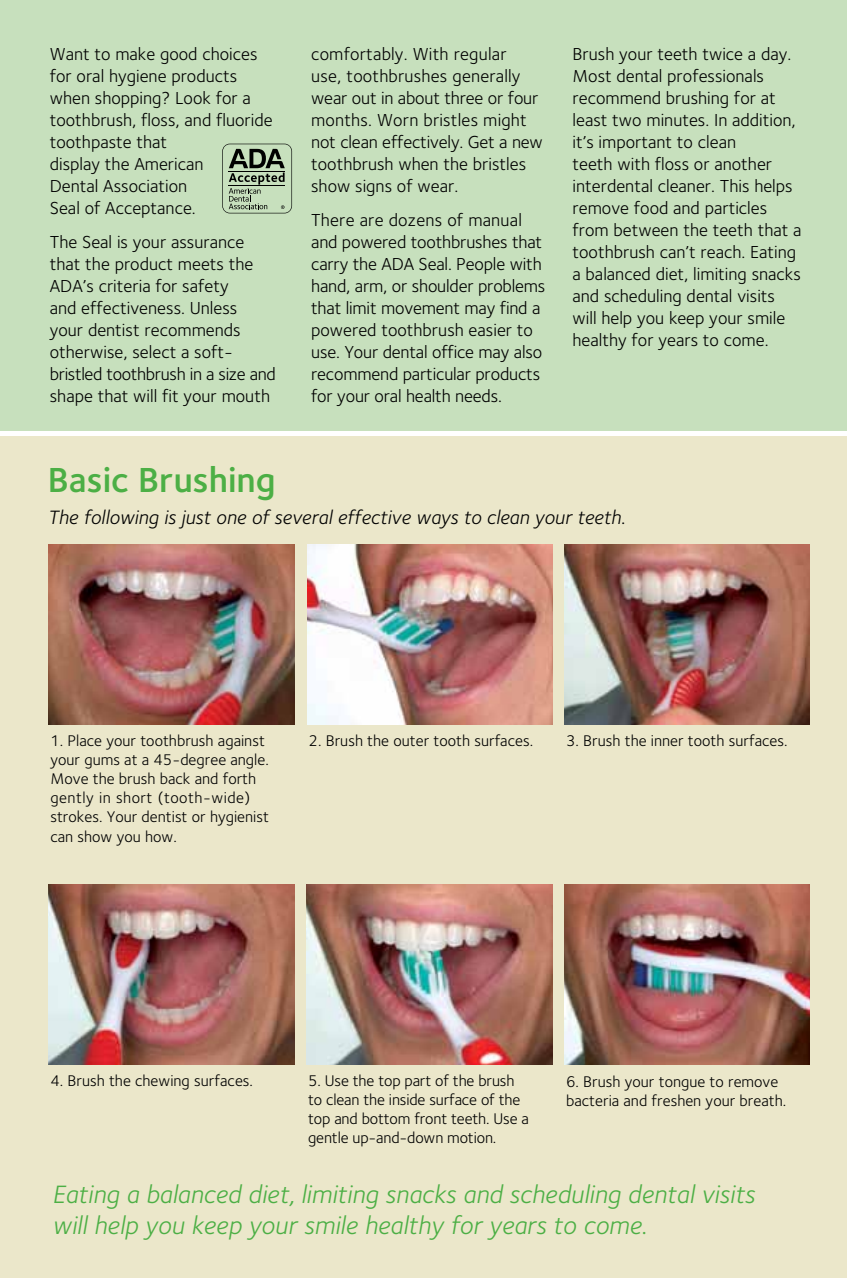
<style>
.page{position:relative;width:847px;height:1278px;background:#fff}
.page>*{position:absolute;margin:0;border:0;box-sizing:border-box;transform-origin:0 0}
.t1{font:600 36px "Foundry Sterling";color:#4caf45}
.t2{font:italic 26px/31.2px "Foundry Sterling";color:#4caf45}
.t3{font:italic 20px "Foundry Sterling";color:#000}
.t4{font:18px/22px "Foundry Sterling";color:#000}
.t5{font:16px/19.2px "Foundry Sterling";color:#000}
</style>
<div class="page">
<div style="left:0;top:436px;width:846px;height:842px;background:#ebe7ca"></div>
<div style="left:0;top:0;width:846px;height:430px;background:#c7e0bd"></div>
<img style="left:49px;top:544px;width:245px;height:180px">
<img style="left:564px;top:544px;width:245px;height:180px">
<img style="left:307px;top:544px;width:245px;height:180px">
<img style="left:306px;top:884px;width:246px;height:180px">
<img style="left:49px;top:884px;width:245px;height:180px">
<img style="left:564px;top:884px;width:245px;height:180px">
<svg style="left:222px;top:144px;width:70px;height:69px"></svg>
<p class="t4" style="left:50px;top:43px;width:224px">Want to make good choices for oral hygiene products when shopping? Look for a toothbrush, floss, and fluoride toothpaste that<br>display the American<br>Dental Association<br>Seal of Acceptance.</p>
<p class="t4" style="left:50px;top:231px;width:227px">The Seal is your assurance that the product meets the<br>ADA’s criteria for safety<br>and effectiveness. Unless<br>your dentist recommends otherwise, select a soft&shy;bristled toothbrush in a size and shape that will fit your mouth</p>
<p class="t4" style="left:311px;top:43px;width:233px">comfortably. With regular<br>use, toothbrushes generally wear out in about three or four months. Worn bristles might not clean effectively. Get a new toothbrush when the bristles show signs of wear.</p>
<p class="t4" style="left:311px;top:209px;width:236px">There are dozens of manual and powered toothbrushes that carry the ADA Seal. People with hand, arm, or shoulder problems that limit movement may find a powered toothbrush easier to use. Your dental office may also recommend particular products for your oral health needs.</p>
<p class="t4" style="left:572px;top:43px;width:230px">Brush your teeth twice a day.<br>Most dental professionals recommend brushing for at least two minutes. In addition, it’s important to clean<br>teeth with floss or another interdental cleaner. This helps remove food and particles from between the teeth that a toothbrush can’t reach. Eating a balanced diet, limiting snacks and scheduling dental visits will help you keep your smile healthy for years to come.</p>
<h1 class="t1" style="left:48px;top:454px;width:229px">Basic Brushing</h1>
<p class="t3" style="left:48px;top:503px;width:579px">The following is just one of several effective ways to clean your teeth.</p>
<p class="t5" style="left:50px;top:730px;width:220px">1. Place your toothbrush against your gums at a 45-degree angle.<br>Move the brush back and forth gently in short (tooth-wide) strokes. Your dentist or hygienist can show you how.</p>
<p class="t5" style="left:308px;top:730px;width:226px">2. Brush the outer tooth surfaces.</p>
<p class="t5" style="left:566px;top:730px;width:223px">3. Brush the inner tooth surfaces.</p>
<p class="t5" style="left:308px;top:1070px;width:222px">5. Use the top part of the brush to clean the inside surface of the top and bottom front teeth. Use a gentle up-and-down motion.</p>
<p class="t5" style="left:50px;top:1071px;width:204px">4. Brush the chewing surfaces.</p>
<p class="t5" style="left:566px;top:1072px;width:221px">6. Brush your tongue to remove bacteria and freshen your breath.</p>
<h2 class="t2" style="left:52px;top:1178px;width:703px">Eating a balanced diet, limiting snacks and scheduling dental visits will help you keep your smile healthy for years to come.</h2>
</div>
